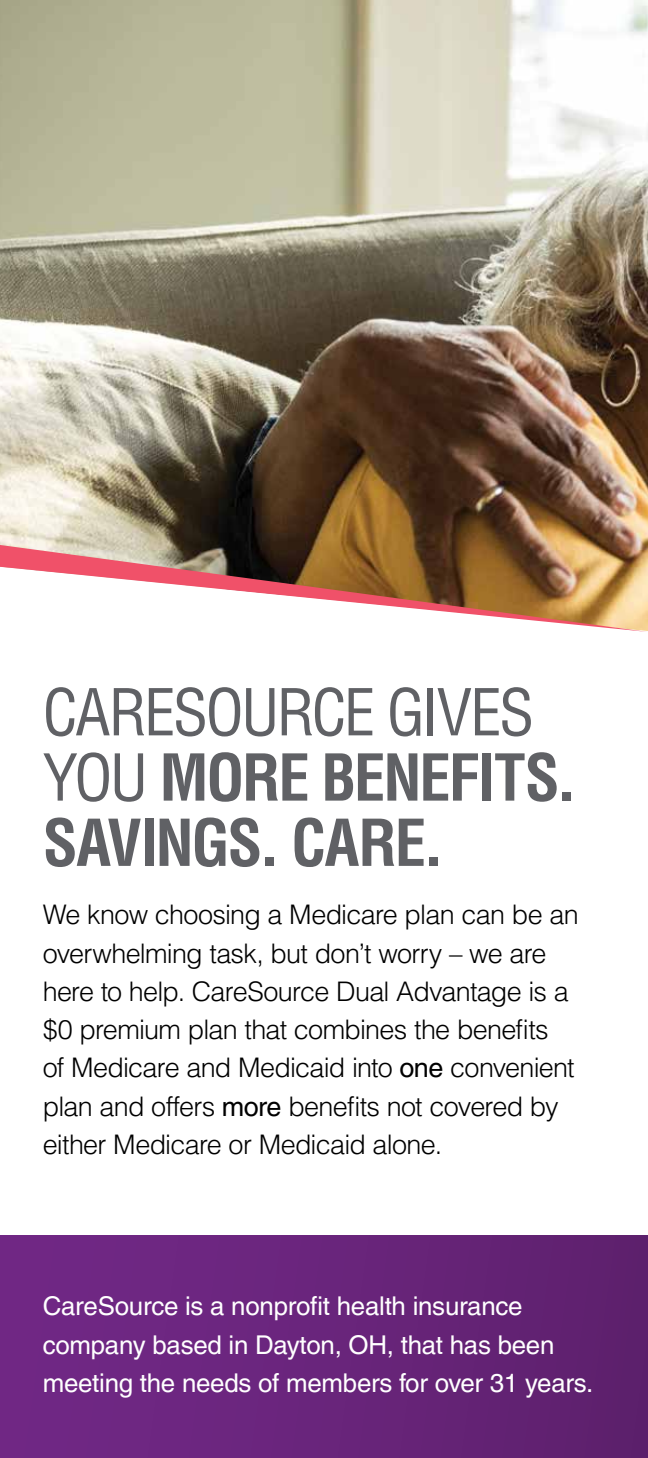
<style>
.page{position:relative;width:648px;height:1458px;background:#fff}
.page>*{position:absolute;margin:0;border:0;box-sizing:border-box;transform-origin:0 0}
.t1{font:700 condensed 63px/65.2px "Helvetica LT Pro";letter-spacing:-.035em;color:#606165}
.t2{font:300 27px/38.2px "Helvetica LT Pro";letter-spacing:-.025em;color:#000}
.t3{font:25.88px/38.2px "Helvetica LT Pro";letter-spacing:-.01em;color:#fff}
.s1{font-weight:400}
</style>
<div class="page">
<div style="left:0;top:1236px;width:648px;height:222px;background:linear-gradient(to right,#722888,#5e206e)"></div>
<img style="left:0;top:0;width:648px;height:545px">
<svg style="left:0;top:545px;width:648px;height:87px"></svg>
<p class="t1" style="left:43px;top:678px;width:536px"><span class="s1">CARESOURCE GIVES<br>YOU</span> MORE BENEFITS.<br>SAVINGS. CARE.</p>
<p class="t2" style="left:43px;top:895px;width:538px">We know choosing a Medicare plan can be an overwhelming task, but don’t worry – we are here to help. CareSource Dual Advantage is a $0 premium plan that combines the benefits<br>of Medicare and Medicaid into <span class="s1">one</span> convenient plan and offers <span class="s1">more</span> benefits not covered by either Medicare or Medicaid alone.</p>
<p class="t3" style="left:43px;top:1287px;width:552px">CareSource is a nonprofit health insurance company based in Dayton, OH, that has been meeting the needs of members for over 31 years.</p>
</div>
